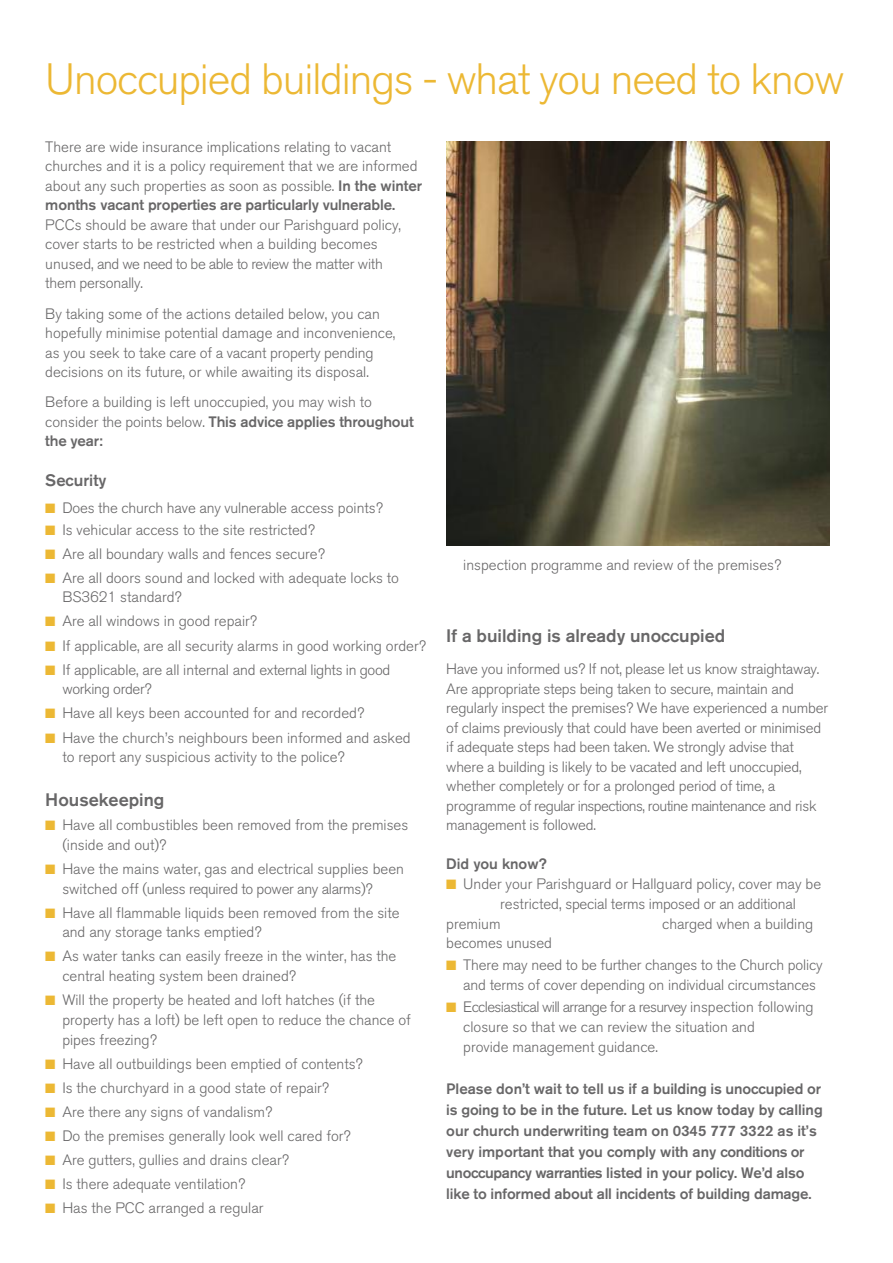
<style>
.page{position:relative;width:893px;height:1263px;background:#fff}
.page>*{position:absolute;margin:0;border:0;box-sizing:border-box;transform-origin:0 0}
.t1{font:300 43.5px "Akzidenz Grotesk BQ";letter-spacing:-.025em;color:#ecb834}
.t2{font:500 18px "Akzidenz Grotesk BQ";color:#686768}
.t3{font:500 16.5px "Akzidenz Grotesk BQ";color:#686768}
.t4{font:300 15px/19.5px "Akzidenz Grotesk BQ";color:#686768}
.t5{font:500 15px/21px "Akzidenz Grotesk BQ";letter-spacing:-.01em;color:#686768}
.t6{font:300 15px/19.8px "Akzidenz Grotesk BQ";letter-spacing:-.02em;color:#686768}
.s1{font-weight:500}
.s2{color:#ecb834}
</style>
<div class="page">
<img style="left:446px;top:141px;width:383px;height:404px">
<h1 class="t1" style="left:45px;top:61px;width:800px">Unoccupied buildings - what you need to know</h1>
<p class="t4" style="left:45px;top:138px;width:378px">There are wide insurance implications relating to vacant churches and it is a policy requirement that we are informed about any such properties as soon as possible. <span class="s1">In the winter months vacant properties are particularly vulnerable.</span></p>
<p class="t4" style="left:45px;top:216px;width:357px">PCCs should be aware that under our Parishguard policy, cover starts to be restricted when a building becomes unused, and we need to be able to review the matter with them personally.</p>
<p class="t4" style="left:45px;top:305px;width:352px">By taking some of the actions detailed below, you can hopefully minimise potential damage and inconvenience, as you seek to take care of a vacant property pending decisions on its future, or while awaiting its disposal.</p>
<p class="t4" style="left:45px;top:393px;width:370px">Before a building is left unoccupied, you may wish to consider the points below. <span class="s1">This advice applies throughout the year:</span></p>
<p class="t3" style="left:45px;top:472px;width:63px">Security</p>
<p class="t4" style="left:45px;top:499px;width:339px"><span class="s2">■</span> Does the church have any vulnerable access points?</p>
<p class="t4" style="left:45px;top:521px;width:271px"><span class="s2">■</span> Is vehicular access to the site restricted?</p>
<p class="t4" style="left:45px;top:545px;width:281px"><span class="s2">■</span> Are all boundary walls and fences secure?</p>
<p class="t4" style="left:62px;top:569px;width:338px;text-indent:-17px"><span class="s2">■</span> Are all doors sound and locked with adequate locks to<br>BS3621 standard?</p>
<p class="t4" style="left:45px;top:613px;width:213px"><span class="s2">■</span> Are all windows in good repair?</p>
<p class="t4" style="left:45px;top:637px;width:382px"><span class="s2">■</span> If applicable, are all security alarms in good working order?</p>
<p class="t6" style="left:62px;top:661px;width:330px;text-indent:-17px"><span class="s2">■</span> If applicable, are all internal and external lights in good working order?</p>
<p class="t4" style="left:45px;top:705px;width:320px"><span class="s2">■</span> Have all keys been accounted for and recorded?</p>
<p class="t4" style="left:62px;top:729px;width:350px;text-indent:-17px"><span class="s2">■</span> Have the church’s neighbours been informed and asked to report any suspicious activity to the police?</p>
<p class="t2" style="left:45px;top:790px;width:121px">Housekeeping</p>
<p class="t4" style="left:62px;top:816px;width:347px;text-indent:-17px"><span class="s2">■</span> Have all combustibles been removed from the premises (inside and out)?</p>
<p class="t4" style="left:62px;top:860px;width:343px;text-indent:-17px"><span class="s2">■</span> Have the mains water, gas and electrical supplies been switched off (unless required to power any alarms)?</p>
<p class="t4" style="left:62px;top:904px;width:339px;text-indent:-17px"><span class="s2">■</span> Have all flammable liquids been removed from the site and any storage tanks emptied?</p>
<p class="t4" style="left:62px;top:947px;width:336px;text-indent:-17px"><span class="s2">■</span> As water tanks can easily freeze in the winter, has the central heating system been drained?</p>
<p class="t4" style="left:62px;top:991px;width:350px;text-indent:-17px"><span class="s2">■</span> Will the property be heated and loft hatches (if the property has a loft) be left open to reduce the chance of pipes freezing?</p>
<p class="t4" style="left:45px;top:1055px;width:319px"><span class="s2">■</span> Have all outbuildings been emptied of contents?</p>
<p class="t4" style="left:45px;top:1079px;width:285px"><span class="s2">■</span> Is the churchyard in a good state of repair?</p>
<p class="t4" style="left:45px;top:1103px;width:229px"><span class="s2">■</span> Are there any signs of vandalism?</p>
<p class="t4" style="left:45px;top:1127px;width:307px"><span class="s2">■</span> Do the premises generally look well cared for?</p>
<p class="t4" style="left:45px;top:1151px;width:245px"><span class="s2">■</span> Are gutters, gullies and drains clear?</p>
<p class="t4" style="left:45px;top:1175px;width:201px"><span class="s2">■</span> Is there adequate ventilation?</p>
<p class="t4" style="left:45px;top:1199px;width:220px"><span class="s2">■</span> Has the PCC arranged a regular</p>
<p class="t4" style="left:463px;top:556px;width:319px">inspection programme and review of the premises?</p>
<p class="t2" style="left:446px;top:626px;width:280px">If a building is already unoccupied</p>
<p class="t4" style="left:446px;top:660px;width:383px">Have you informed us? If not, please let us know straightaway.<br>Are appropriate steps being taken to secure, maintain and regularly inspect the premises? We have experienced a number of claims previously that could have been averted or minimised if adequate steps had been taken. We strongly advise that where a building is likely to be vacated and left unoccupied, whether completely or for a prolonged period of time, a programme of regular inspections, routine maintenance and risk management is followed.</p>
<p class="t5" style="left:446px;top:853px;width:102px">Did you know?</p>
<p class="t4" style="left:446px;top:875px;width:376px"><span class="s2">■</span> Under your Parishguard or Hallguard policy, cover may be</p>
<p class="t4" style="left:500px;top:895px;width:297px">restricted, special terms imposed or an additional</p>
<p class="t4" style="left:446px;top:915px;width:56px">premium</p>
<p class="t4" style="left:662px;top:915px;width:152px">charged when a building</p>
<p class="t4" style="left:446px;top:934px;width:107px">becomes unused</p>
<p class="t4" style="left:463px;top:956px;width:361px;text-indent:-17px"><span class="s2">■</span> There may need to be further changes to the Church policy and terms of cover depending on individual circumstances</p>
<p class="t4" style="left:463px;top:998px;width:352px;text-indent:-17px"><span class="s2">■</span> Ecclesiastical will arrange for a resurvey inspection following closure so that we can review the situation and<br>provide management guidance.</p>
<p class="t5" style="left:446px;top:1078px;width:378px">Please don’t wait to tell us if a building is unoccupied or is going to be in the future. Let us know today by calling our church underwriting team on 0345 777 3322 as it’s very important that you comply with any conditions or unoccupancy warranties listed in your policy. We’d also like to informed about all incidents of building damage.</p>
</div>
